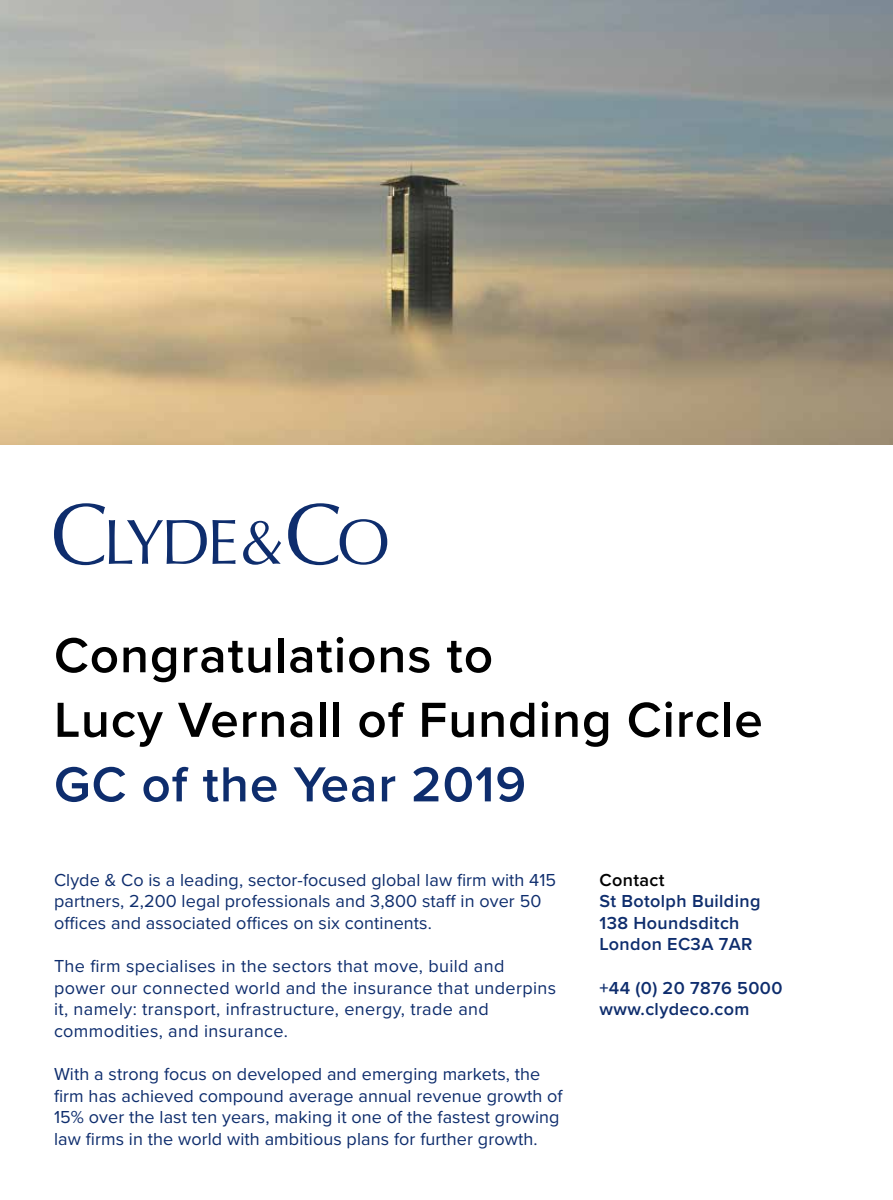
<style>
.page{position:relative;width:893px;height:1200px;background:#fff}
.page>*{position:absolute;margin:0;border:0;box-sizing:border-box;transform-origin:0 0}
.t1{font:600 51px/64.5px "Proxima Nova";letter-spacing:.02em;color:#000}
.t2{font:600 51px "Proxima Nova";letter-spacing:.02em;color:#0e2d6d}
.t3{font:18px/21.6px "Proxima Nova";letter-spacing:.005em;color:#0e2d6d}
.t4{font:600 18px/21.6px "Proxima Nova";letter-spacing:.02em;color:#0e2d6d}
.t5{font:600 18px "Proxima Nova";letter-spacing:.02em;color:#000}
</style>
<div class="page">
<svg style="left:54px;top:503px;width:153px;height:62px"></svg>
<svg style="left:213px;top:520px;width:23px;height:43px"></svg>
<svg style="left:243px;top:520px;width:38px;height:44px"></svg>
<svg style="left:288px;top:503px;width:99px;height:62px"></svg>
<img style="left:0;top:0;width:893px;height:444px">
<h1 class="t1" style="left:54px;top:621px;width:710px">Congratulations to<br>Lucy Vernall of Funding Circle</h1>
<h1 class="t2" style="left:54px;top:746px;width:474px">GC of the Year 2019</h1>
<p class="t3" style="left:54px;top:867px;width:504px">Clyde &amp; Co is a leading, sector-focused global law firm with 415 partners, 2,200 legal professionals and 3,800 staff in over 50 offices and associated offices on six continents.</p>
<p class="t3" style="left:54px;top:954px;width:504px">The firm specialises in the sectors that move, build and power our connected world and the insurance that underpins it, namely: transport, infrastructure, energy, trade and commodities, and insurance.</p>
<p class="t3" style="left:54px;top:1062px;width:510px">With a strong focus on developed and emerging markets, the firm has achieved compound average annual revenue growth of 15% over the last ten years, making it one of the fastest growing law firms in the world with ambitious plans for further growth.</p>
<p class="t5" style="left:600px;top:865px;width:67px">Contact</p>
<p class="t4" style="left:600px;top:889px;width:162px">St Botolph Building<br>138 Houndsditch<br>London EC3A 7AR</p>
<p class="t4" style="left:600px;top:975px;width:184px">+44 (0) 20 7876 5000 www.clydeco.com</p>
</div>
